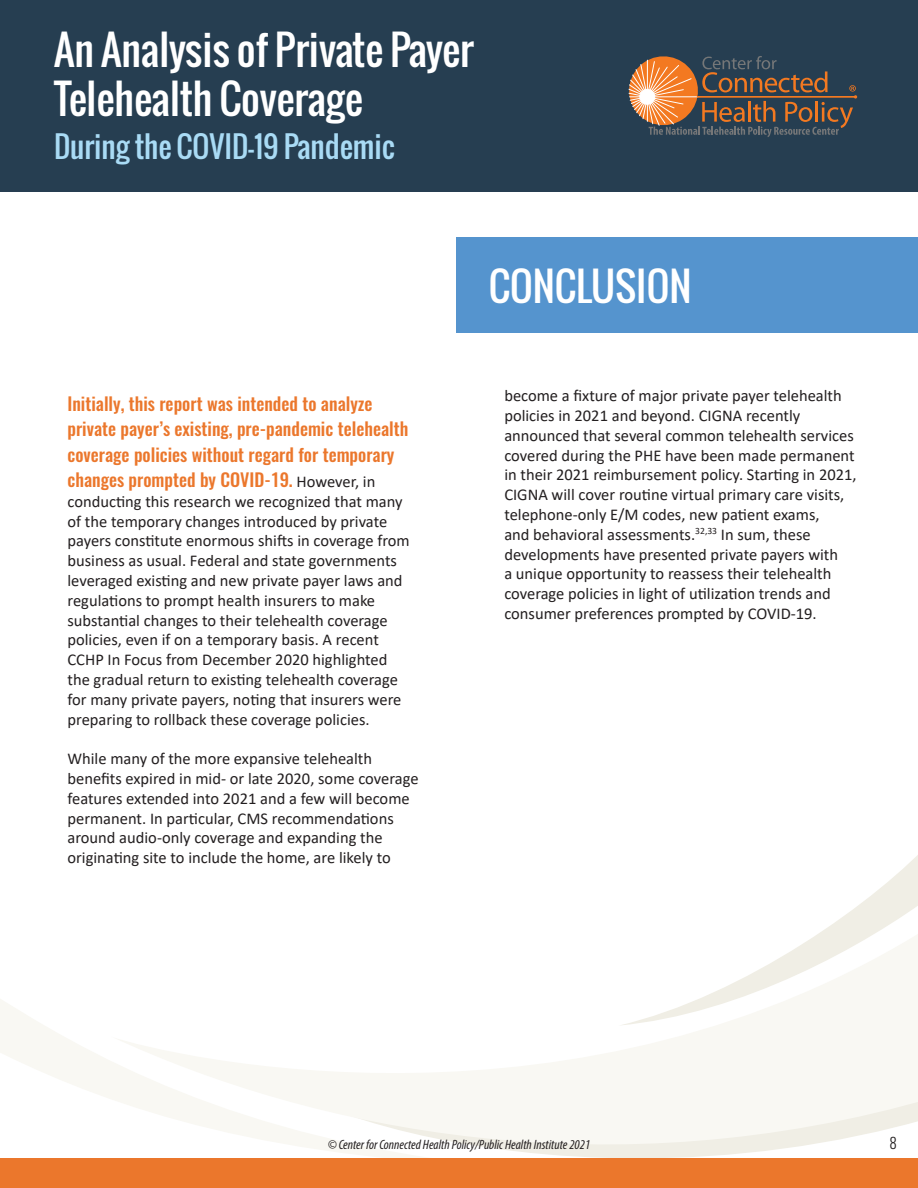
<style>
.page{position:relative;width:918px;height:1188px;background:#fff}
.page>*{position:absolute;margin:0;border:0;box-sizing:border-box;transform-origin:0 0}
.t1{font:40.5px/49.2px "Oswald";color:#fff}
.chapter{font:39.3px "Oswald";color:#fff}
.t2{font:29.4px "Oswald";color:#a9dbf5}
.t3{font:500 18px/25.5px "Oswald";color:#eb772c}
.t4{font:16.5px/19.8px "Calibri";color:#231f20}
.t5{font:300 15px "Oswald";color:#231f20}
.t6{font:italic condensed 13.5px "Myriad Pro";color:#231f20}
.s1{font-family:"Calibri";font-weight:400;font-size:16.5px;color:#231f20}
</style>
<div class="page">
<svg style="left:494px;top:1026px;width:424px;height:132px;fill:#f9f8f3"></svg>
<svg style="left:623px;top:855px;width:295px;height:171px"></svg>
<svg style="left:0;top:999px;width:494px;height:159px"></svg>
<div style="left:0;top:1158px;width:918px;height:30px;background:#eb772c"></div>
<div style="left:0;top:0;width:918px;height:192px;background:#263e51"></div>
<svg style="left:629px;top:56px;width:228px;height:81px"></svg>
<div style="left:456px;top:238px;width:462px;height:95px;background:#5594ce"></div>
<h1 class="t1" style="left:54px;top:25px;width:421px">An Analysis of Private Payer<br>Telehealth Coverage</h1>
<h3 class="t2" style="left:54px;top:125px;width:342px">During the COVID-19 Pandemic</h3>
<p class="t3" style="left:68px;top:391px;width:342px">Initially, this report was intended to analyze private payer’s existing, pre-pandemic telehealth coverage policies without regard for temporary changes prompted by COVID-19. <span class="s1">However, in</span></p>
<p class="t4" style="left:68px;top:491px;width:344px">conducting this research we recognized that many of the temporary changes introduced by private payers constitute enormous shifts in coverage from business as usual. Federal and state governments leveraged existing and new private payer laws and regulations to prompt health insurers to make substantial changes to their telehealth coverage policies, even if on a temporary basis. A recent CCHP In Focus from December 2020 highlighted the gradual return to existing telehealth coverage for many private payers, noting that insurers were preparing to rollback these coverage policies.</p>
<p class="t4" style="left:68px;top:748px;width:353px">While many of the more expansive telehealth benefits expired in mid- or late 2020, some coverage features extended into 2021 and a few will become permanent. In particular, CMS recommendations around audio-only coverage and expanding the originating site to include the home, are likely to</p>
<p class="chapter" style="left:489px;top:257px;width:204px">CONCLUSION</p>
<p class="t4" style="left:504px;top:385px;width:354px">become a fixture of major private payer telehealth policies in 2021 and beyond. CIGNA recently announced that several common telehealth services covered during the PHE have been made permanent in their 2021 reimbursement policy. Starting in 2021, CIGNA will cover routine virtual primary care visits, telephone-only E/M codes, new patient exams,<br>and behavioral assessments.<sup>32,33</sup> In sum, these developments have presented private payers with<br>a unique opportunity to reassess their telehealth coverage policies in light of utilization trends and consumer preferences prompted by COVID-19.</p>
<p class="t6" style="left:328px;top:1136px;width:264px">© Center for Connected Health Policy/Public Health Institute 2021</p>
<p class="t5" style="left:889px;top:1129px;width:9px">8</p>
</div>
